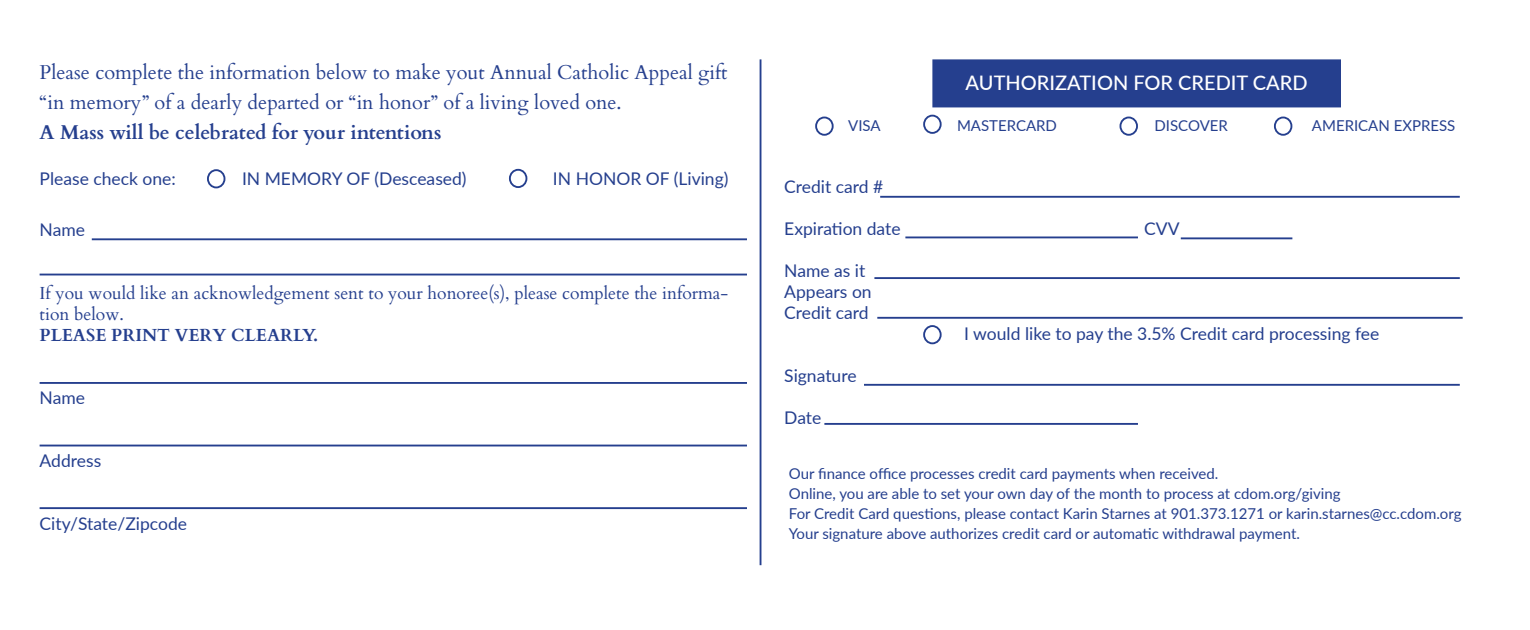
<style>
.page{position:relative;width:1530px;height:630px;background:#fff}
.page>*{position:absolute;margin:0;border:0;box-sizing:border-box;transform-origin:0 0}
.t1{font:20px/30px "Cardo";color:#253f8e}
.t2{font:700 20px "Cardo";color:#253f8e}
.t3{font:500 20px "Lato";color:#fff}
.t4{font:17.5px "Lato";color:#253f8e}
.t5{font:17.5px/21px "Cardo";color:#253f8e}
.t6{font:700 17.5px "Cardo";color:#253f8e}
.t7{font:15px/20px "Lato";color:#253f8e}
</style>
<div class="page">
<hr style="left:880px;top:196px;width:580px;height:2px;background:#253f8e">
<hr style="left:905px;top:237px;width:233px;height:1px;background:#253f8e">
<hr style="left:1181px;top:237px;width:111px;height:2px;background:#253f8e">
<hr style="left:874px;top:277px;width:586px;height:2px;background:#253f8e">
<hr style="left:877px;top:317px;width:586px;height:2px;background:#253f8e">
<hr style="left:864px;top:384px;width:596px;height:2px;background:#253f8e">
<hr style="left:824px;top:423px;width:314px;height:2px;background:#253f8e">
<hr style="left:760px;top:59px;width:1px;height:506px;background:#253f8e">
<hr style="left:40px;top:274px;width:707px;height:1px;background:#253f8e">
<hr style="left:92px;top:238px;width:655px;height:2px;background:#253f8e">
<hr style="left:40px;top:382px;width:707px;height:2px;background:#253f8e">
<div style="left:934px;top:61px;width:406px;height:45px;background:#253f8e"></div>
<div style="left:932px;top:59px;width:409px;height:48px;border:2px solid #253f8e"></div>
<div style="left:207px;top:169px;width:18px;height:19px;border:2px solid #253f8e;border-radius:50%"></div>
<div style="left:509px;top:169px;width:18px;height:19px;border:2px solid #253f8e;border-radius:50%"></div>
<div style="left:815px;top:117px;width:19px;height:19px;border:2px solid #253f8e;border-radius:50%"></div>
<div style="left:923px;top:325px;width:19px;height:19px;border:2px solid #253f8e;border-radius:50%"></div>
<div style="left:923px;top:115px;width:19px;height:19px;border:2px solid #253f8e;border-radius:50%"></div>
<div style="left:1120px;top:117px;width:18px;height:19px;border:2px solid #253f8e;border-radius:50%"></div>
<div style="left:1274px;top:117px;width:18px;height:19px;border:2px solid #253f8e;border-radius:50%"></div>
<hr style="left:40px;top:445px;width:707px;height:1px;background:#253f8e">
<hr style="left:40px;top:507px;width:707px;height:2px;background:#253f8e">
<p class="t1" style="left:40px;top:56px;width:689px">Please complete the information below to make yout Annual Catholic Appeal gift “in memory” of a dearly departed or “in honor” of a living loved one.</p>
<p class="t2" style="left:40px;top:116px;width:403px">A Mass will be celebrated for your intentions</p>
<p class="t4" style="left:40px;top:166px;width:138px">Please check one:</p>
<p class="t4" style="left:242px;top:166px;width:226px">IN MEMORY OF (Desceased)</p>
<p class="t4" style="left:553px;top:166px;width:177px">IN HONOR OF (Living)</p>
<p class="t4" style="left:40px;top:217px;width:47px">Name</p>
<p class="t5" style="left:40px;top:282px;width:690px">If you would like an acknowledgement sent to your honoree(s), please complete the informa&shy;tion below.</p>
<p class="t6" style="left:40px;top:321px;width:280px">PLEASE PRINT VERY CLEARLY.</p>
<p class="t4" style="left:40px;top:385px;width:47px">Name</p>
<p class="t4" style="left:40px;top:448px;width:63px">Address</p>
<p class="t4" style="left:40px;top:511px;width:149px">City/State/Zipcode</p>
<p class="t3" style="left:966px;top:69px;width:344px">AUTHORIZATION FOR CREDIT CARD</p>
<p class="t7" style="left:848px;top:115px;width:34px">VISA</p>
<p class="t7" style="left:957px;top:115px;width:101px">MASTERCARD</p>
<p class="t7" style="left:1154px;top:115px;width:75px">DISCOVER</p>
<p class="t7" style="left:1312px;top:115px;width:145px">AMERICAN EXPRESS</p>
<p class="t4" style="left:784px;top:174px;width:101px">Credit card #</p>
<p class="t4" style="left:784px;top:216px;width:118px">Expiration date</p>
<p class="t4" style="left:1144px;top:216px;width:37px">CVV</p>
<p class="t4" style="left:784px;top:258px;width:83px">Name as it</p>
<p class="t4" style="left:784px;top:279px;width:89px">Appears on</p>
<p class="t4" style="left:784px;top:300px;width:86px">Credit card</p>
<p class="t4" style="left:964px;top:321px;width:417px">I would like to pay the 3.5% Credit card processing fee</p>
<p class="t4" style="left:784px;top:363px;width:74px">Signature</p>
<p class="t4" style="left:784px;top:405px;width:39px">Date</p>
<p class="t7" style="left:789px;top:463px;width:431px">Our finance office processes credit card payments when received.</p>
<p class="t7" style="left:789px;top:483px;width:674px">Online, you are able to set your own day of the month to process at cdom.org/giving<br>For Credit Card questions, please contact Karin Starnes at 901.373.1271 or karin.starnes@cc.cdom.org<br>Your signature above authorizes credit card or automatic withdrawal payment.</p>
</div>
